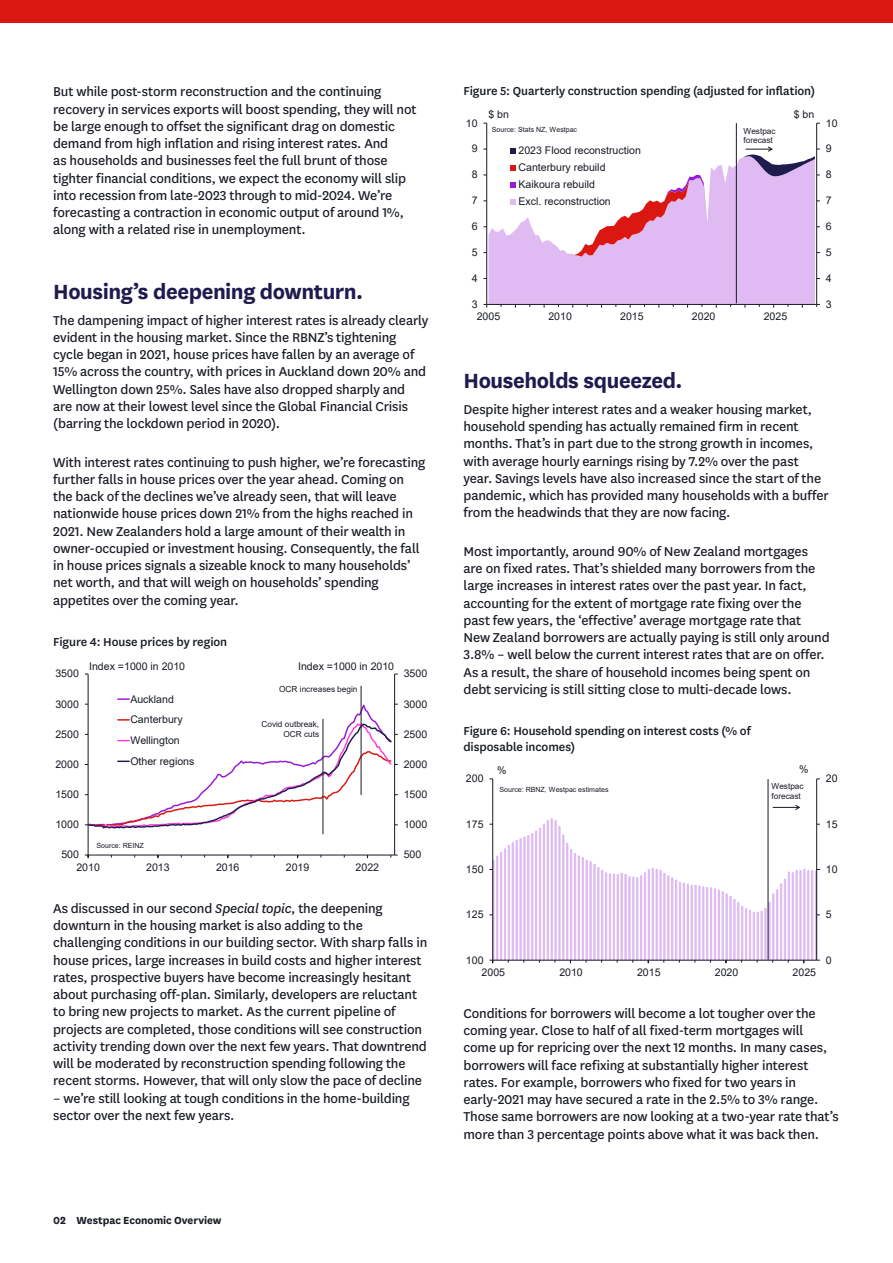
<style>
.page{position:relative;width:893px;height:1263px;background:#fff}
.page>*{position:absolute;margin:0;border:0;box-sizing:border-box;transform-origin:0 0}
.t1{font:700 24px "National LF";letter-spacing:-.02em;color:#1f1b4f}
.t2{font:15px/17.2px "National LF";letter-spacing:-.01em;color:#181b25}
.t3{font:500 13.5px/15.8px "National LF";letter-spacing:-.005em;color:#181b25}
.t4{font:700 12px "National LF";letter-spacing:-.005em;color:#181b25}
.t5{font:10.65px/20.7px "Arial";letter-spacing:-.005em;color:#181b25}
.t6{font:8.25px/9.9px "Arial";color:#181b25}
.t7{font:7.05px "Arial";color:#181b25}
.s1{font-style:italic}
</style>
<div class="page">
<div style="left:0;top:0;width:893px;height:22px;background:#da1710"></div>
<hr style="left:394px;top:674px;width:1px;height:181px;background:#181b25">
<hr style="left:88px;top:674px;width:1px;height:181px;background:#181b25">
<hr style="left:88px;top:855px;width:307px;height:1px;background:#181b25">
<hr style="left:323px;top:719px;width:1px;height:115px;background:#181b25">
<hr style="left:361px;top:686px;width:1px;height:109px;background:#181b25">
<svg style="left:85px;top:698px;width:313px;height:132px"></svg>
<div style="left:488px;top:257px;width:327px;height:47px;background:#e0baf2"></div>
<hr style="left:816px;top:123px;width:1px;height:181px;background:#181b25">
<hr style="left:486px;top:123px;width:1px;height:181px;background:#181b25">
<hr style="left:487px;top:304px;width:330px;height:1px;background:#181b25">
<svg style="left:483px;top:146px;width:337px;height:111px"></svg>
<hr style="left:736px;top:123px;width:1px;height:180px;background:#181b25">
<svg style="left:493px;top:818px;width:323px;height:142px"></svg>
<hr style="left:816px;top:779px;width:1px;height:181px;background:#181b25">
<hr style="left:492px;top:779px;width:1px;height:181px;background:#181b25">
<hr style="left:493px;top:960px;width:324px;height:1px;background:#181b25">
<hr style="left:768px;top:779px;width:1px;height:181px;background:#181b25">
<svg style="left:773px;top:805px;width:27px;height:5px"></svg>
<p class="t2" style="left:53px;top:82px;width:365px">But while post-storm reconstruction and the continuing recovery in services exports will boost spending, they will not be large enough to offset the significant drag on domestic demand from high inflation and rising interest rates. And<br>as households and businesses feel the full brunt of those tighter financial conditions, we expect the economy will slip into recession from late-2023 through to mid-2024. We’re forecasting a contraction in economic output of around 1%, along with a related rise in unemployment.</p>
<h1 class="t1" style="left:53px;top:274px;width:312px">Housing’s deepening downturn.</h1>
<p class="t2" style="left:53px;top:311px;width:377px">The dampening impact of higher interest rates is already clearly evident in the housing market. Since the RBNZ’s tightening cycle began in 2021, house prices have fallen by an average of 15% across the country, with prices in Auckland down 20% and Wellington down 25%. Sales have also dropped sharply and<br>are now at their lowest level since the Global Financial Crisis (barring the lockdown period in 2020).</p>
<p class="t2" style="left:53px;top:453px;width:374px">With interest rates continuing to push higher, we’re forecasting further falls in house prices over the year ahead. Coming on the back of the declines we’ve already seen, that will leave nationwide house prices down 21% from the highs reached in 2021. New Zealanders hold a large amount of their wealth in owner-occupied or investment housing. Consequently, the fall in house prices signals a sizeable knock to many households’ net worth, and that will weigh on households’ spending appetites over the coming year.</p>
<p class="t3" style="left:53px;top:633px;width:176px">Figure 4: House prices by region</p>
<p class="t5" style="left:55px;top:663px;width:25px">3500</p>
<p class="t5" style="left:55px;top:693px;width:25px">3000</p>
<p class="t5" style="left:55px;top:723px;width:25px">2500</p>
<p class="t5" style="left:55px;top:754px;width:25px">2000</p>
<p class="t5" style="left:55px;top:784px;width:25px">1500</p>
<p class="t5" style="left:55px;top:814px;width:25px">1000</p>
<p class="t5" style="left:61px;top:844px;width:19px">500</p>
<p class="t5" style="left:89px;top:656px;width:98px">Index =1000 in 2010</p>
<p class="t5" style="left:298px;top:656px;width:98px">Index =1000 in 2010</p>
<p class="t5" style="left:130px;top:688px;width:66px">Auckland<br>Canterbury<br>Wellington<br>Other regions</p>
<p class="t7" style="left:96px;top:840px;width:49px">Source: REINZ</p>
<p class="t6" style="left:279px;top:684px;width:80px">OCR increases begin</p>
<p class="t6" style="left:262px;top:719px;width:59px;text-align:right">Covid outbreak,<br>OCR cuts</p>
<p class="t5" style="left:76px;top:857px;width:25px">2010</p>
<p class="t5" style="left:146px;top:857px;width:25px">2013</p>
<p class="t5" style="left:216px;top:857px;width:25px">2016</p>
<p class="t5" style="left:286px;top:857px;width:25px">2019</p>
<p class="t5" style="left:356px;top:857px;width:25px">2022</p>
<p class="t5" style="left:404px;top:663px;width:25px">3500</p>
<p class="t5" style="left:404px;top:693px;width:25px">3000</p>
<p class="t5" style="left:404px;top:723px;width:25px">2500</p>
<p class="t5" style="left:404px;top:754px;width:25px">2000</p>
<p class="t5" style="left:404px;top:784px;width:25px">1500</p>
<p class="t5" style="left:404px;top:814px;width:25px">1000</p>
<p class="t5" style="left:404px;top:844px;width:19px">500</p>
<p class="t2" style="left:53px;top:899px;width:376px">As discussed in our second <span class="s1">Special topic</span>, the deepening downturn in the housing market is also adding to the challenging conditions in our building sector. With sharp falls in house prices, large increases in build costs and higher interest rates, prospective buyers have become increasingly hesitant about purchasing off-plan. Similarly, developers are reluctant to bring new projects to market. As the current pipeline of projects are completed, those conditions will see construction activity trending down over the next few years. That downtrend will be moderated by reconstruction spending following the recent storms. However, that will only slow the pace of decline</p>
<p class="t2" style="left:53px;top:1088px;width:358px">– we’re still looking at tough conditions in the home-building sector over the next few years.</p>
<p class="t4" style="left:53px;top:1212px;width:170px">02 Westpac Economic Overview</p>
<p class="t3" style="left:463px;top:82px;width:353px">Figure 5: Quarterly construction spending (adjusted for inflation)</p>
<p class="t5" style="left:466px;top:112px;width:13px">10</p>
<p class="t5" style="left:472px;top:138px;width:7px">9</p>
<p class="t5" style="left:472px;top:164px;width:7px">8</p>
<p class="t5" style="left:472px;top:190px;width:7px">7</p>
<p class="t5" style="left:472px;top:216px;width:7px">6</p>
<p class="t5" style="left:472px;top:242px;width:7px">5</p>
<p class="t5" style="left:472px;top:268px;width:7px">4</p>
<p class="t5" style="left:472px;top:294px;width:7px">3</p>
<p class="t5" style="left:488px;top:104px;width:22px">$ bn</p>
<p class="t5" style="left:794px;top:103px;width:22px">$ bn</p>
<p class="t5" style="left:518px;top:142px;width:124px;line-height:17.1px">2023 Flood reconstruction<br>Canterbury rebuild<br>Kaikoura rebuild<br>Excl. reconstruction</p>
<p class="t7" style="left:492px;top:125px;width:87px">Source: Stats NZ, Westpac</p>
<p class="t6" style="left:743px;top:126px;width:34px">Westpac forecast</p>
<p class="t5" style="left:477px;top:306px;width:25px">2005</p>
<p class="t5" style="left:548px;top:306px;width:25px">2010</p>
<p class="t5" style="left:620px;top:306px;width:25px">2015</p>
<p class="t5" style="left:692px;top:306px;width:25px">2020</p>
<p class="t5" style="left:764px;top:306px;width:25px">2025</p>
<p class="t5" style="left:826px;top:112px;width:13px">10</p>
<p class="t5" style="left:826px;top:138px;width:7px">9</p>
<p class="t5" style="left:826px;top:164px;width:7px">8</p>
<p class="t5" style="left:826px;top:190px;width:7px">7</p>
<p class="t5" style="left:826px;top:216px;width:7px">6</p>
<p class="t5" style="left:826px;top:242px;width:7px">5</p>
<p class="t5" style="left:826px;top:268px;width:7px">4</p>
<p class="t5" style="left:826px;top:294px;width:7px">3</p>
<h1 class="t1" style="left:463px;top:364px;width:221px">Households squeezed.</h1>
<p class="t2" style="left:463px;top:400px;width:367px">Despite higher interest rates and a weaker housing market, household spending has actually remained firm in recent months. That’s in part due to the strong growth in incomes, with average hourly earnings rising by 7.2% over the past year. Savings levels have also increased since the start of the pandemic, which has provided many households with a buffer from the headwinds that they are now facing.</p>
<p class="t2" style="left:463px;top:542px;width:368px">Most importantly, around 90% of New Zealand mortgages are on fixed rates. That’s shielded many borrowers from the large increases in interest rates over the past year. In fact, accounting for the extent of mortgage rate fixing over the past few years, the ‘effective’ average mortgage rate that New Zealand borrowers are actually paying is still only around 3.8% – well below the current interest rates that are on offer.<br>As a result, the share of household incomes being spent on debt servicing is still sitting close to multi-decade lows.</p>
<p class="t3" style="left:463px;top:722px;width:289px">Figure 6: Household spending on interest costs (% of disposable incomes)</p>
<p class="t5" style="left:466px;top:768px;width:19px">200</p>
<p class="t5" style="left:497px;top:759px;width:11px">%</p>
<p class="t5" style="left:799px;top:759px;width:11px">%</p>
<p class="t7" style="left:499px;top:785px;width:111px">Source: RBNZ, Westpac estimates</p>
<p class="t6" style="left:771px;top:781px;width:34px">Westpac forecast</p>
<p class="t5" style="left:826px;top:768px;width:13px">20</p>
<p class="t5" style="left:466px;top:813px;width:19px">175</p>
<p class="t5" style="left:826px;top:813px;width:13px">15</p>
<p class="t5" style="left:466px;top:859px;width:19px">150</p>
<p class="t5" style="left:826px;top:859px;width:13px">10</p>
<p class="t5" style="left:466px;top:904px;width:19px">125</p>
<p class="t5" style="left:826px;top:904px;width:7px">5</p>
<p class="t5" style="left:466px;top:949px;width:19px">100</p>
<p class="t5" style="left:482px;top:962px;width:25px">2005</p>
<p class="t5" style="left:559px;top:962px;width:25px">2010</p>
<p class="t5" style="left:637px;top:962px;width:25px">2015</p>
<p class="t5" style="left:715px;top:962px;width:25px">2020</p>
<p class="t5" style="left:793px;top:962px;width:25px">2025</p>
<p class="t5" style="left:826px;top:949px;width:7px">0</p>
<p class="t2" style="left:463px;top:1004px;width:377px">Conditions for borrowers will become a lot tougher over the coming year. Close to half of all fixed-term mortgages will come up for repricing over the next 12 months. In many cases, borrowers will face refixing at substantially higher interest rates. For example, borrowers who fixed for two years in early-2021 may have secured a rate in the 2.5% to 3% range.<br>Those same borrowers are now looking at a two-year rate that’s more than 3 percentage points above what it was back then.</p>
</div>
